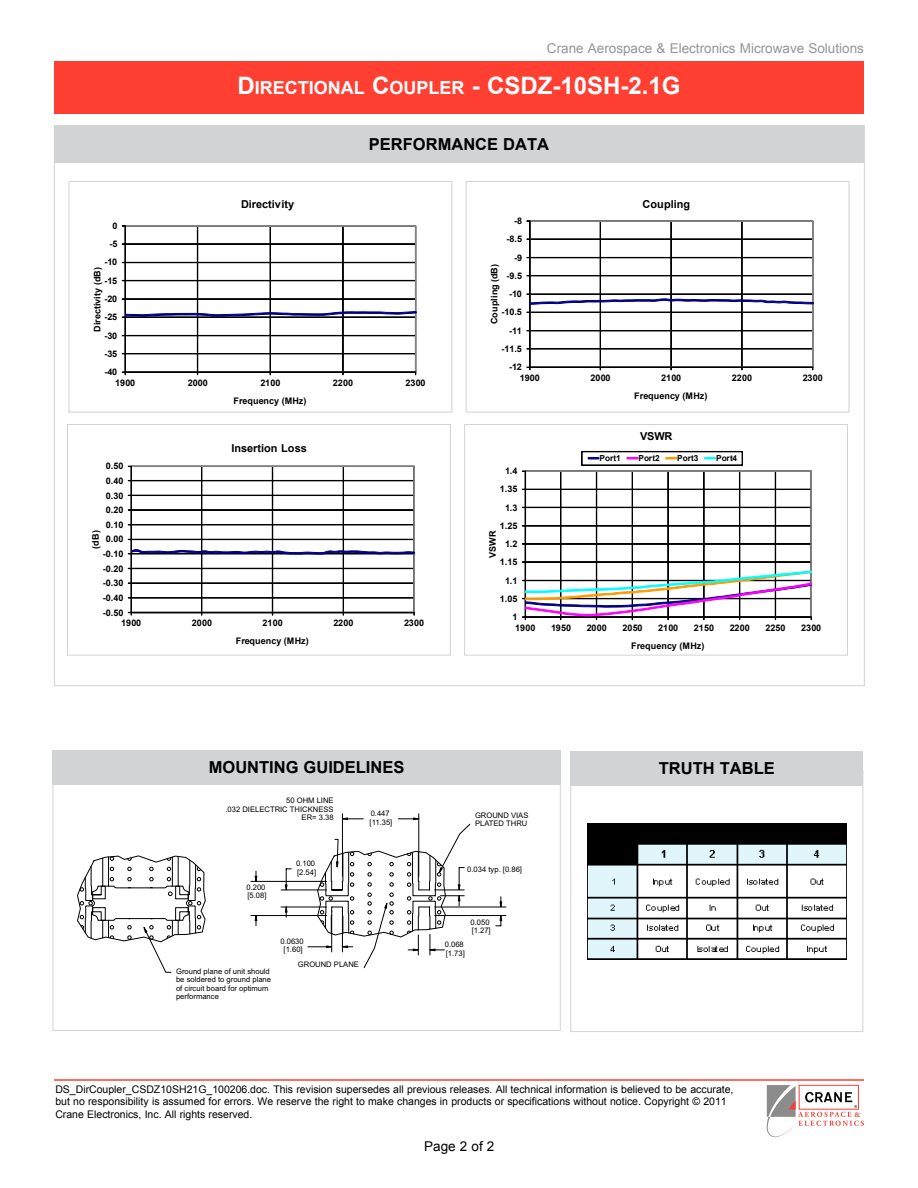
<style>
.page{position:relative;width:918px;height:1188px;background:#fff}
.page>*{position:absolute;margin:0;border:0;box-sizing:border-box;transform-origin:0 0}
.t1{font:700 24px "Arial";color:#fff}
.t2{font:700 16.5px "Arial";color:#000}
.t3{font:13.5px "Arial";color:#939598}
.t4{font:13.5px "Arial";color:#000}
.t5{font:700 10.95px "Arial";color:#000}
.t6{font:10.5px/12.6px "Arial";color:#000}
.t7{font:700 9px "Arial";letter-spacing:-.015em;color:#000}
.t8{font:700 9px "Arial";letter-spacing:.015em;color:#000}
.t9{font:700 8.25px "Arial";color:#000}
.t10{font:7.65px/8.2px "Arial";color:#000}
.s1{font-size:18px}
</style>
<div class="page">
<div style="left:570px;top:770px;width:293px;height:262px;border:1px solid #d1d3d4"></div>
<svg style="left:122px;top:225px;width:295px;height:150px"></svg>
<div style="left:69px;top:181px;width:383px;height:231px;border:1px solid #d1d3d4"></div>
<svg style="left:128px;top:465px;width:287px;height:150px"></svg>
<div style="left:67px;top:424px;width:384px;height:232px;border:1px solid #d1d3d4"></div>
<svg style="left:527px;top:220px;width:287px;height:150px"></svg>
<div style="left:466px;top:181px;width:383px;height:231px;border:1px solid #d1d3d4"></div>
<svg style="left:522px;top:451px;width:290px;height:169px"></svg>
<div style="left:464px;top:424px;width:384px;height:232px;border:1px solid #d1d3d4"></div>
<svg style="left:77px;top:813px;width:429px;height:160px"></svg>
<div style="left:54px;top:125px;width:810px;height:38px;background:#d1d3d4"></div>
<div style="left:53px;top:750px;width:508px;height:34px;background:#d1d3d4"></div>
<div style="left:570px;top:751px;width:293px;height:35px;background:#d1d3d4"></div>
<img style="left:588px;top:823px;width:258px;height:137px">
<hr style="left:54px;top:1079px;width:810px;height:2px;background:#ff3f32">
<svg style="left:766px;top:1085px;width:98px;height:53px"></svg>
<div style="left:54px;top:61px;width:810px;height:52px;background:#ff3f32"></div>
<h3 class="t3" style="left:547px;top:40px;width:318px">Crane Aerospace &amp; Electronics Microwave Solutions</h3>
<h1 class="t1" style="left:237px;top:69px;width:445px">D<span class="s1">IRECTIONAL</span> C<span class="s1">OUPLER</span> - CSDZ-10SH-2.1G</h1>
<h2 class="t2" style="left:369px;top:133px;width:12px">PER</h2>
<h2 class="t2" style="left:403px;top:133px;width:73px">FORMANCE</h2>
<h2 class="t2" style="left:503px;top:133px;width:47px">DATA</h2>
<p class="t5" style="left:241px;top:197px;width:55px">Directivity</p>
<p class="t5" style="left:643px;top:197px;width:49px">Coupling</p>
<p class="t7" style="left:112px;top:220px;width:7px">0</p>
<p class="t7" style="left:514px;top:215px;width:10px">-8</p>
<p class="t7" style="left:109px;top:238px;width:10px">-5</p>
<p class="t7" style="left:507px;top:233px;width:17px">-8.5</p>
<p class="t7" style="left:104px;top:256px;width:14px">-10</p>
<p class="t8" style="left:91px;top:332px;width:66px;rotate:-90deg">Directivity (dB)</p>
<p class="t7" style="left:104px;top:275px;width:14px">-15</p>
<p class="t7" style="left:104px;top:293px;width:14px">-20</p>
<p class="t7" style="left:104px;top:311px;width:14px">-25</p>
<p class="t7" style="left:104px;top:329px;width:14px">-30</p>
<p class="t7" style="left:514px;top:251px;width:10px">-9</p>
<p class="t7" style="left:488px;top:324px;width:61px;rotate:-90deg">Coupling (dB)</p>
<p class="t7" style="left:507px;top:270px;width:17px">-9.5</p>
<p class="t7" style="left:509px;top:288px;width:14px">-10</p>
<p class="t7" style="left:501px;top:306px;width:22px">-10.5</p>
<p class="t7" style="left:509px;top:325px;width:14px">-11</p>
<p class="t7" style="left:104px;top:348px;width:14px">-35</p>
<p class="t7" style="left:501px;top:343px;width:22px">-11.5</p>
<p class="t7" style="left:104px;top:366px;width:14px">-40</p>
<p class="t7" style="left:115px;top:377px;width:22px">1900</p>
<p class="t7" style="left:188px;top:377px;width:22px">2000</p>
<p class="t7" style="left:260px;top:377px;width:22px">2100</p>
<p class="t7" style="left:333px;top:377px;width:22px">2200</p>
<p class="t7" style="left:406px;top:377px;width:22px">2300</p>
<p class="t7" style="left:509px;top:361px;width:14px">-12</p>
<p class="t7" style="left:520px;top:372px;width:22px">1900</p>
<p class="t7" style="left:591px;top:372px;width:22px">2000</p>
<p class="t7" style="left:661px;top:372px;width:22px">2100</p>
<p class="t7" style="left:732px;top:372px;width:22px">2200</p>
<p class="t7" style="left:803px;top:372px;width:22px">2300</p>
<p class="t7" style="left:233px;top:395px;width:75px">Frequency (MHz)</p>
<p class="t7" style="left:634px;top:390px;width:75px">Frequency (MHz)</p>
<p class="t5" style="left:640px;top:429px;width:33px">VSWR</p>
<p class="t5" style="left:231px;top:441px;width:77px">Insertion Loss</p>
<p class="t7" style="left:106px;top:460px;width:19px">0.50</p>
<p class="t7" style="left:505px;top:465px;width:14px">1.4</p>
<p class="t9" style="left:600px;top:453px;width:23px">Port1</p>
<p class="t9" style="left:638px;top:453px;width:23px">Port2</p>
<p class="t9" style="left:677px;top:453px;width:23px">Port3</p>
<p class="t9" style="left:716px;top:453px;width:23px">Port4</p>
<p class="t7" style="left:106px;top:475px;width:19px">0.40</p>
<p class="t7" style="left:106px;top:489px;width:19px">0.30</p>
<p class="t7" style="left:500px;top:483px;width:19px">1.35</p>
<p class="t7" style="left:106px;top:504px;width:19px">0.20</p>
<p class="t7" style="left:505px;top:501px;width:14px">1.3</p>
<p class="t7" style="left:106px;top:519px;width:19px">0.10</p>
<p class="t7" style="left:90px;top:549px;width:20px;rotate:-90deg">(dB)</p>
<p class="t7" style="left:106px;top:533px;width:19px">0.00</p>
<p class="t7" style="left:103px;top:548px;width:22px">-0.10</p>
<p class="t7" style="left:103px;top:562px;width:22px">-0.20</p>
<p class="t7" style="left:500px;top:520px;width:19px">1.25</p>
<p class="t7" style="left:487px;top:558px;width:28px;rotate:-90deg">VSWR</p>
<p class="t7" style="left:505px;top:538px;width:14px">1.2</p>
<p class="t7" style="left:500px;top:556px;width:19px">1.15</p>
<p class="t7" style="left:103px;top:577px;width:22px">-0.30</p>
<p class="t7" style="left:505px;top:574px;width:14px">1.1</p>
<p class="t7" style="left:103px;top:592px;width:22px">-0.40</p>
<p class="t7" style="left:500px;top:593px;width:19px">1.05</p>
<p class="t7" style="left:103px;top:606px;width:22px">-0.50</p>
<p class="t7" style="left:121px;top:617px;width:22px">1900</p>
<p class="t7" style="left:192px;top:617px;width:22px">2000</p>
<p class="t7" style="left:263px;top:617px;width:22px">2100</p>
<p class="t7" style="left:333px;top:617px;width:22px">2200</p>
<p class="t7" style="left:404px;top:617px;width:22px">2300</p>
<p class="t7" style="left:513px;top:611px;width:7px">1</p>
<p class="t7" style="left:515px;top:622px;width:22px">1900</p>
<p class="t7" style="left:551px;top:622px;width:22px">1950</p>
<p class="t7" style="left:587px;top:622px;width:22px">2000</p>
<p class="t7" style="left:622px;top:622px;width:22px">2050</p>
<p class="t7" style="left:658px;top:622px;width:22px">2100</p>
<p class="t7" style="left:694px;top:622px;width:22px">2150</p>
<p class="t7" style="left:730px;top:622px;width:22px">2200</p>
<p class="t7" style="left:765px;top:622px;width:22px">2250</p>
<p class="t7" style="left:801px;top:622px;width:22px">2300</p>
<p class="t7" style="left:236px;top:635px;width:75px">Frequency (MHz)</p>
<p class="t7" style="left:631px;top:640px;width:75px">Frequency (MHz)</p>
<h2 class="t2" style="left:209px;top:757px;width:25px">MOUNTIN</h2>
<h2 class="t2" style="left:286px;top:757px;width:70px">G GUIDELINES</h2>
<h2 class="t2" style="left:659px;top:758px;width:12px">TRUTH</h2>
<h2 class="t2" style="left:720px;top:758px;width:45px">TABLE</h2>
<p class="t10" style="left:225px;top:797px;width:110px;text-align:right">50 OHM LINE<br>.032 DIELECTRIC THICKNESS<br>ER= 3.38</p>
<p class="t10" style="left:246px;top:883px;width:22px">0.200 [5.08]</p>
<p class="t10" style="left:296px;top:860px;width:22px">0.100 [2.54]</p>
<p class="t10" style="left:370px;top:810px;width:24px">0.447 [11.35]</p>
<p class="t10" style="left:176px;top:967px;width:97px">Ground plane of unit should be soldered to ground plane of circuit board for optimum performance</p>
<p class="t10" style="left:280px;top:937px;width:25px;text-align:center">0.0630 [1.60]</p>
<p class="t10" style="left:298px;top:960px;width:63px">GROUND PLANE</p>
<p class="t10" style="left:475px;top:811px;width:55px">GROUND VIAS<br>PLATED THRU</p>
<p class="t10" style="left:467px;top:866px;width:56px">0.034 typ. [0.86]</p>
<p class="t10" style="left:471px;top:918px;width:22px">0.050 [1.27]</p>
<p class="t10" style="left:445px;top:941px;width:22px">0.068 [1.73]</p>
<p class="t6" style="left:55px;top:1083px;width:680px">DS_DirCoupler_CSDZ10SH21G_100206.doc. This revision supersedes all previous releases. All technical information is believed to be accurate, but no responsibility is assumed for errors. We reserve the right to make changes in products or specifications without notice. Copyright © 2011<br>Crane Electronics, Inc. All rights reserved.</p>
<h3 class="t4" style="left:424px;top:1138px;width:72px">Page 2 of 2</h3>
</div>
